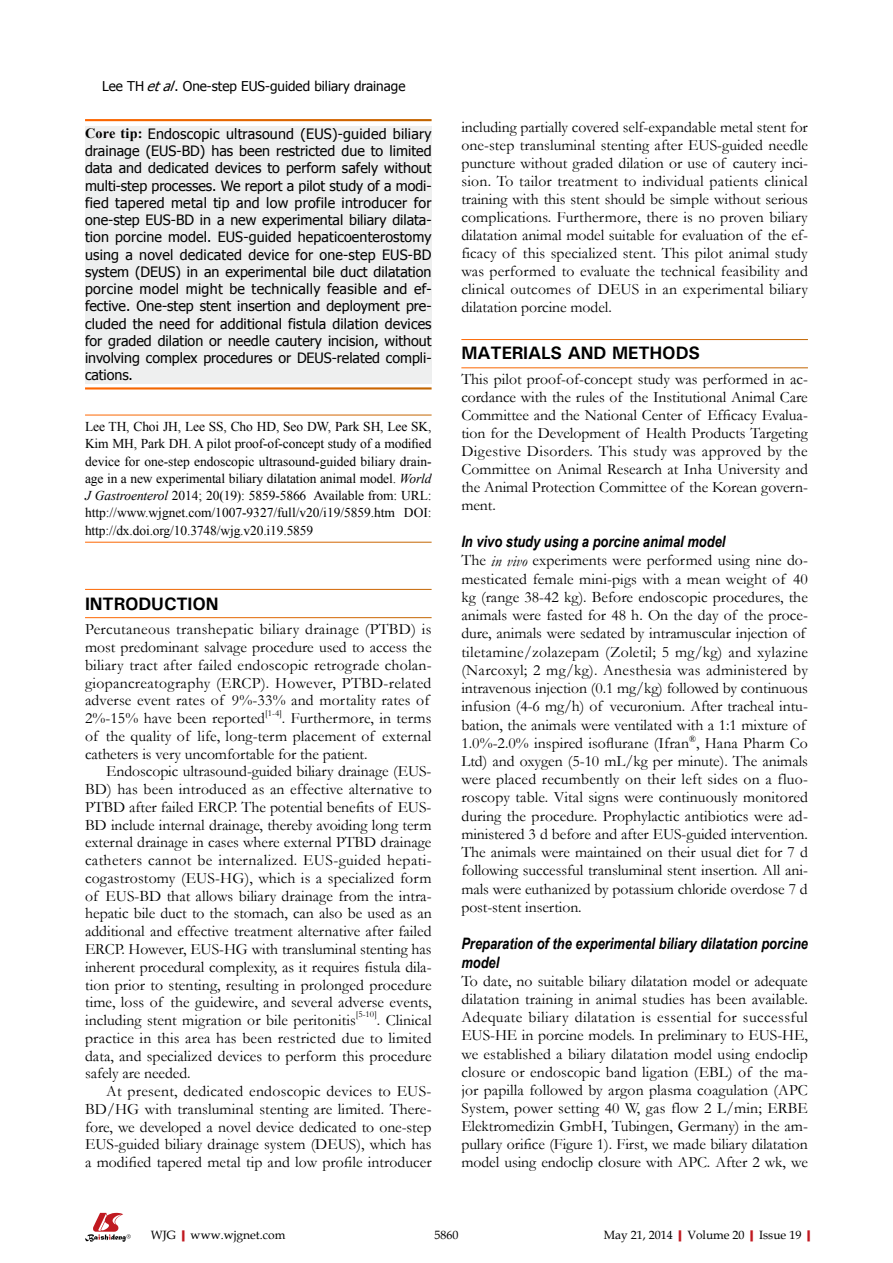
<style>
.page{position:relative;width:893px;height:1263px;background:#fff}
.page>*{position:absolute;margin:0;border:0;box-sizing:border-box;transform-origin:0 0}
.t1{font:700 18px "Univers";letter-spacing:-.01em;color:#000}
.t2{font:15.75px/18.1px "Garamond";color:#000}
.t3{font:15.75px "Garamond";letter-spacing:.025em;color:#000}
.t4{font:14.25px/17.2px "Tahoma";letter-spacing:-.005em;color:#000;text-align:justify}
.t5{font:13.5px/17.2px "Times New Roman";letter-spacing:-.01em;color:#000;text-align:justify}
.t6{font:13.5px "Tahoma";color:#000}
.t7{font:12px "Book Antiqua";color:#000}
.t8{font:9.15px "Garamond";color:#000}
.s1{font-style:italic}
.s2{font-family:"Times New Roman";font-weight:700}
.s3{font-family:"Arial Narrow";font-weight:700;font-style:italic}
.s4{font-weight:700;color:#c01920}
</style>
<div class="page">
<div style="left:85px;top:126px;width:347px;height:258px;background:#eeefef"></div>
<svg style="left:85px;top:1213px;width:46px;height:29px"></svg>
<p class="t6" style="left:102px;top:77px;width:305px">Lee TH <span class="s1">etal</span>. One-step EUS-guided biliary drainage</p>
<p class="t4" style="left:85px;top:124px;width:348px"><span class="s2">Core tip:</span> Endoscopic ultrasound (EUS)-guided biliary drainage (EUS-BD) has been restricted due to limited data and dedicated devices to perform safely without multi-step processes. We report a pilot study of a modi&shy;fied tapered metal tip and low profile introducer for one-step EUS-BD in a new experimental biliary dilata&shy;tion porcine model. EUS-guided hepaticoenterostomy using a novel dedicated device for one-step EUS-BD system (DEUS) in an experimental bile duct dilatation porcine model might be technically feasible and ef&shy;fective. One-step stent insertion and deployment pre&shy;cluded the need for additional fistula dilation devices for graded dilation or needle cautery incision, without involving complex procedures or DEUS-related compli&shy;cations.</p>
<p class="t5" style="left:85px;top:418px;width:348px">Lee TH, Choi JH, Lee SS, Cho HD, Seo DW, Park SH, Lee SK, Kim MH, Park DH. A pilot proof-of-concept study of a modified device for one-step endoscopic ultrasound-guided biliary drain&shy;age in a new experimental biliary dilatation animal model. <span class="s1">World J Gastroenterol</span> 2014; 20(19): 5859-5866 Available from: URL: http://www.wjgnet.com/1007-9327/full/v20/i19/5859.htm DOI: http://dx.doi.org/10.3748/wjg.v20.i19.5859</p>
<p class="t1" style="left:85px;top:592px;width:135px">INTRODUCTION</p>
<p class="t2" style="left:85px;top:620px;width:348px;line-height:17.7px">Percutaneous transhepatic biliary drainage (PTBD) is most predominant salvage procedure used to access the biliary tract after failed endoscopic retrograde cholan&shy;giopancreatography (ERCP). However, PTBD-related adverse event rates of 9%-33% and mortality rates of 2%-15% have been reported</p>
<p class="t8" style="left:265px;top:706px;width:18px">[1-4]</p>
<p class="t2" style="left:282px;top:709px;width:151px">. Furthermore, in terms</p>
<p class="t2" style="left:85px;top:726px;width:348px">of the quality of life, long-term placement of external</p>
<p class="t2" style="left:85px;top:744px;width:284px">catheters is very uncomfortable for the patient.</p>
<p class="t2" style="left:106px;top:762px;width:327px">Endoscopic ultrasound-guided biliary drainage (EUS-</p>
<p class="t2" style="left:85px;top:780px;width:348px">BD) has been introduced as an effective alternative to</p>
<p class="t2" style="left:85px;top:797px;width:348px">PTBD after failed ERCP. The potential benefits of EUS-</p>
<p class="t2" style="left:85px;top:815px;width:348px">BD include internal drainage, thereby avoiding long term</p>
<p class="t2" style="left:85px;top:833px;width:348px">external drainage in cases where external PTBD drainage</p>
<p class="t3" style="left:85px;top:850px;width:348px">catheters cannot be internalized. EUS-guided hepati-</p>
<p class="t2" style="left:85px;top:868px;width:348px">cogastrostomy (EUS-HG), which is a specialized form</p>
<p class="t2" style="left:85px;top:886px;width:348px">of EUS-BD that allows biliary drainage from the intra-</p>
<p class="t2" style="left:85px;top:904px;width:348px">hepatic bile duct to the stomach, can also be used as an</p>
<p class="t2" style="left:85px;top:922px;width:348px">additional and effective treatment alternative after failed</p>
<p class="t2" style="left:85px;top:939px;width:348px">ERCP. However, EUS-HG with transluminal stenting has</p>
<p class="t2" style="left:85px;top:957px;width:348px">inherent procedural complexity, as it requires fistula dila-</p>
<p class="t2" style="left:85px;top:975px;width:348px">tion prior to stenting, resulting in prolonged procedure</p>
<p class="t2" style="left:85px;top:993px;width:348px">time, loss of the guidewire, and several adverse events,</p>
<p class="t2" style="left:85px;top:1011px;width:272px">including stent migration or bile peritonitis</p>
<p class="t8" style="left:356px;top:1008px;width:22px">[5-10]</p>
<p class="t2" style="left:377px;top:1011px;width:56px">. Clinical</p>
<p class="t2" style="left:85px;top:1028px;width:348px">practice in this area has been restricted due to limited</p>
<p class="t2" style="left:85px;top:1046px;width:348px">data, and specialized devices to perform this procedure</p>
<p class="t2" style="left:85px;top:1064px;width:107px">safely are needed.</p>
<p class="t2" style="left:106px;top:1082px;width:327px">At present, dedicated endoscopic devices to EUS-</p>
<p class="t2" style="left:85px;top:1099px;width:348px">BD/HG with transluminal stenting are limited. There-</p>
<p class="t2" style="left:85px;top:1117px;width:348px">fore, we developed a novel device dedicated to one-step</p>
<p class="t2" style="left:85px;top:1135px;width:348px">EUS-guided biliary drainage system (DEUS), which has</p>
<p class="t2" style="left:85px;top:1153px;width:348px">a modified tapered metal tip and low profile introducer</p>
<p class="t2" style="left:461px;top:118px;width:348px;text-align:justify">including partially covered self-expandable metal stent for one-step transluminal stenting after EUS-guided needle puncture without graded dilation or use of cautery inci&shy;sion. To tailor treatment to individual patients clinical training with this stent should be simple without serious complications. Furthermore, there is no proven biliary dilatation animal model suitable for evaluation of the ef&shy;ficacy of this specialized stent. This pilot animal study was performed to evaluate the technical feasibility and clinical outcomes of DEUS in an experimental biliary dilatation porcine model.</p>
<p class="t1" style="left:461px;top:342px;width:240px">MATERIALS AND METHODS</p>
<p class="t2" style="left:461px;top:370px;width:348px;text-align:justify">This pilot proof-of-concept study was performed in ac&shy;cordance with the rules of the Institutional Animal Care Committee and the National Center of Efficacy Evalua&shy;tion for the Development of Health Products Targeting Digestive Disorders. This study was approved by the Committee on Animal Research at Inha University and the Animal Protection Committee of the Korean govern&shy;ment.</p>
<p class="t2" style="left:461px;top:533px;width:348px"><span class="s3">In vivo study using a porcine animal model<br></span>The <span class="s1">in vivo</span> experiments were performed using nine do&shy;mesticated female mini-pigs with a mean weight of 40 kg (range 38-42 kg). Before endoscopic procedures, the animals were fasted for 48 h. On the day of the proce&shy;dure, animals were sedated by intramuscular injection of tiletamine/zolazepam (Zoletil; 5 mg/kg) and xylazine (Narcoxyl; 2 mg/kg). Anesthesia was administered by intravenous injection (0.1 mg/kg) followed by continuous infusion (4-6 mg/h) of vecuronium. After tracheal intu&shy;bation, the animals were ventilated with a 1:1 mixture of 1.0%-2.0% inspired isoflurane (Ifran<sup>®</sup>, Hana Pharm Co Ltd) and oxygen (5-10 mL/kg per minute). The animals were placed recumbently on their left sides on a fluo&shy;roscopy table. Vital signs were continuously monitored during the procedure. Prophylactic antibiotics were ad&shy;ministered 3 d before and after EUS-guided intervention.<br>The animals were maintained on their usual diet for 7 d following successful transluminal stent insertion. All ani&shy;mals were euthanized by potassium chloride overdose 7 d post-stent insertion.</p>
<p class="t2" style="left:461px;top:935px;width:348px"><span class="s3">Preparation of the experimental biliary dilatation porcine model<br></span>To date, no suitable biliary dilatation model or adequate dilatation training in animal studies has been available.<br>Adequate biliary dilatation is essential for successful EUS-HE in porcine models. In preliminary to EUS-HE, we established a biliary dilatation model using endoclip closure or endoscopic band ligation (EBL) of the ma&shy;jor papilla followed by argon plasma coagulation (APC System, power setting 40 W, gas flow 2 L/min; ERBE Elektromedizin GmbH, Tubingen, Germany) in the am&shy;pullary orifice (Figure 1). First, we made biliary dilatation model using endoclip closure with APC. After 2 wk, we</p>
<p class="t7" style="left:151px;top:1226px;width:136px">WJG<span class="s4">|</span>www.wjgnet.com</p>
<p class="t7" style="left:434px;top:1226px;width:25px">5860</p>
<p class="t7" style="left:604px;top:1226px;width:214px">May 21, 2014<span class="s4">|</span>Volume 20<span class="s4">|</span>Issue 19<span class="s4">|</span></p>
</div>
